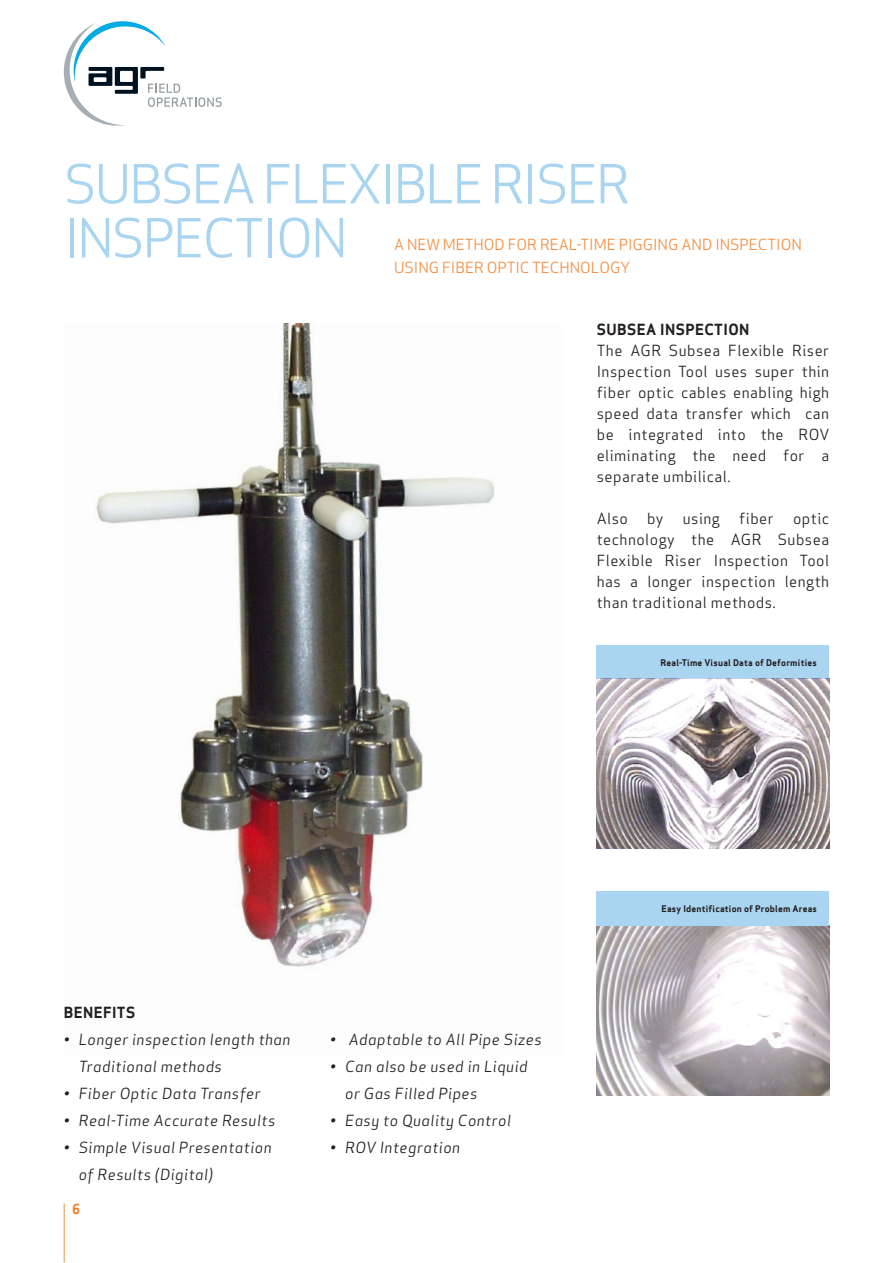
<style>
.page{position:relative;width:893px;height:1263px;background:#fff}
.page>*{position:absolute;margin:0;border:0;box-sizing:border-box;transform-origin:0 0}
.t1{font:52.5px/54px "Apex Sans Book T";letter-spacing:-.04em;color:#aad5f1}
.t2{font:15px/21px "Apex Sans Book T";letter-spacing:.03em;color:#231f20;text-align:justify}
.t3{font:15px/27px "Apex Sans Book Italic T";letter-spacing:.03em;color:#231f20}
.t4{font:15px/22.5px "Apex Sans Book T";color:#f68d3f}
.t5{font:15px "Apex Sans Bold T";letter-spacing:.03em;color:#231f20}
.t6{font:13.5px "Apex Sans Bold T";color:#f47d23}
.t7{font:9px "Apex Sans Bold T";letter-spacing:.02em;color:#231f20}
</style>
<div class="page">
<hr style="left:64px;top:1203px;width:1px;height:59px;background:#f68d3f">
<img style="left:96px;top:323px;width:399px;height:644px">
<img style="left:597px;top:678px;width:232px;height:170px">
<div style="left:597px;top:646px;width:232px;height:32px;background:#aad5f1"></div>
<img style="left:597px;top:926px;width:232px;height:170px">
<div style="left:597px;top:891px;width:232px;height:35px;background:#aad5f1"></div>
<svg style="left:64px;top:21px;width:158px;height:105px"></svg>
<h1 class="t1" style="left:64px;top:157px;width:568px">SUBSEA FLEXIBLE RISER<br>INSPECTION</h1>
<p class="t4" style="left:394px;top:233px;width:409px">A NEW METHOD FOR REAL-TIME PIGGING AND INSPECTION<br>USING FIBER OPTIC TECHNOLOGY</p>
<p class="t5" style="left:597px;top:320px;width:154px">SUBSEA INSPECTION</p>
<p class="t2" style="left:597px;top:340px;width:234px">The AGR Subsea Flexible Riser Inspection Tool uses super thin fiber optic cables enabling high speed data transfer which can be integrated into the ROV eliminating the need for a separate umbilical.</p>
<p class="t2" style="left:597px;top:508px;width:33px">Also</p>
<p class="t2" style="left:647px;top:508px;width:18px">by</p>
<p class="t2" style="left:683px;top:508px;width:39px">using</p>
<p class="t2" style="left:739px;top:508px;width:36px">fiber</p>
<p class="t2" style="left:597px;top:508px;width:234px;text-indent:196px">optic technology the AGR Subsea Flexible Riser Inspection Tool has a longer inspection length than traditional methods.</p>
<p class="t7" style="left:660px;top:656px;width:158px">Real-Time Visual Data of Deformities</p>
<p class="t5" style="left:64px;top:1002px;width:73px">BENEFITS</p>
<p class="t3" style="left:79px;top:1025px;width:213px;text-indent:-15px">• Longer inspection length than<br>Traditional methods</p>
<p class="t3" style="left:64px;top:1079px;width:198px">• Fiber Optic Data Transfer</p>
<p class="t3" style="left:64px;top:1106px;width:213px">• Real-Time Accurate Results</p>
<p class="t3" style="left:79px;top:1133px;width:194px;text-indent:-15px">• Simple Visual Presentation of Results (Digital)</p>
<p class="t6" style="left:72px;top:1200px;width:10px">6</p>
<p class="t3" style="left:330px;top:1025px;width:213px">• Adaptable to All Pipe Sizes</p>
<p class="t3" style="left:345px;top:1052px;width:184px;text-indent:-15px">• Can also be used in Liquid or Gas Filled Pipes</p>
<p class="t3" style="left:330px;top:1106px;width:182px">• Easy to Quality Control</p>
<p class="t3" style="left:330px;top:1133px;width:131px">• ROV Integration</p>
<p class="t7" style="left:661px;top:903px;width:157px">Easy Identification of Problem Areas</p>
</div>
